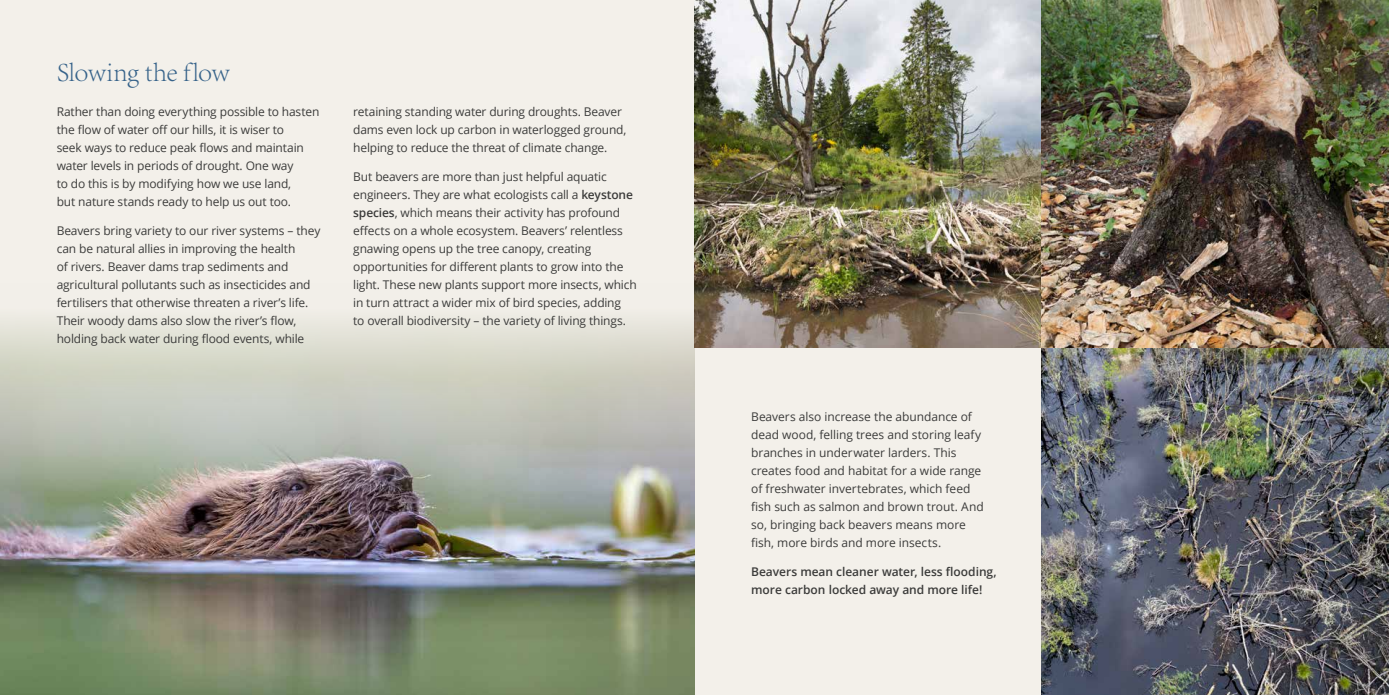
<style>
.page{position:relative;width:1389px;height:695px;background:#fff}
.page>*{position:absolute;margin:0;border:0;box-sizing:border-box;transform-origin:0 0}
.t1{font:300 27px "Adobe Song Std";letter-spacing:-.015em;color:#37638a}
.t2{font:12px/18px "Open Sans";letter-spacing:-.015em;color:#3c3c3b}
.t3{font:600 12px/18px "Open Sans";letter-spacing:-.005em;color:#3c3c3b}
.s1{font-weight:600}
</style>
<div class="page">
<div style="left:0;top:0;width:1389px;height:694px;background:#f3f0ea"></div>
<img style="left:0;top:321px;width:694px;height:373px">
<img style="left:1042px;top:347px;width:347px;height:347px">
<img style="left:694px;top:0;width:695px;height:347px">
<h1 class="t1" style="left:57px;top:57px;width:174px">Slowing the flow</h1>
<p class="t2" style="left:57px;top:102px;width:264px">Rather than doing everything possible to hasten the flow of water off our hills, it is wiser to<br>seek ways to reduce peak flows and maintain water levels in periods of drought. One way<br>to do this is by modifying how we use land,<br>but nature stands ready to help us out too.</p>
<p class="t2" style="left:57px;top:221px;width:265px">Beavers bring variety to our river systems – they can be natural allies in improving the health<br>of rivers. Beaver dams trap sediments and agricultural pollutants such as insecticides and fertilisers that otherwise threaten a river’s life.<br>Their woody dams also slow the river’s flow, holding back water during flood events, while</p>
<p class="t2" style="left:353px;top:102px;width:275px">retaining standing water during droughts. Beaver dams even lock up carbon in waterlogged ground, helping to reduce the threat of climate change.</p>
<p class="t2" style="left:353px;top:167px;width:285px">But beavers are more than just helpful aquatic engineers. They are what ecologists call a <span class="s1">keystone species</span>, which means their activity has profound effects on a whole ecosystem. Beavers’ relentless gnawing opens up the tree canopy, creating opportunities for different plants to grow into the light. These new plants support more insects, which in turn attract a wider mix of bird species, adding<br>to overall biodiversity – the variety of living things.</p>
<p class="t2" style="left:751px;top:407px;width:234px">Beavers also increase the abundance of dead wood, felling trees and storing leafy branches in underwater larders. This creates food and habitat for a wide range of freshwater invertebrates, which feed fish such as salmon and brown trout. And so, bringing back beavers means more fish, more birds and more insects.</p>
<p class="t3" style="left:751px;top:562px;width:247px">Beavers mean cleaner water, less flooding, more carbon locked away and more life!</p>
</div>
